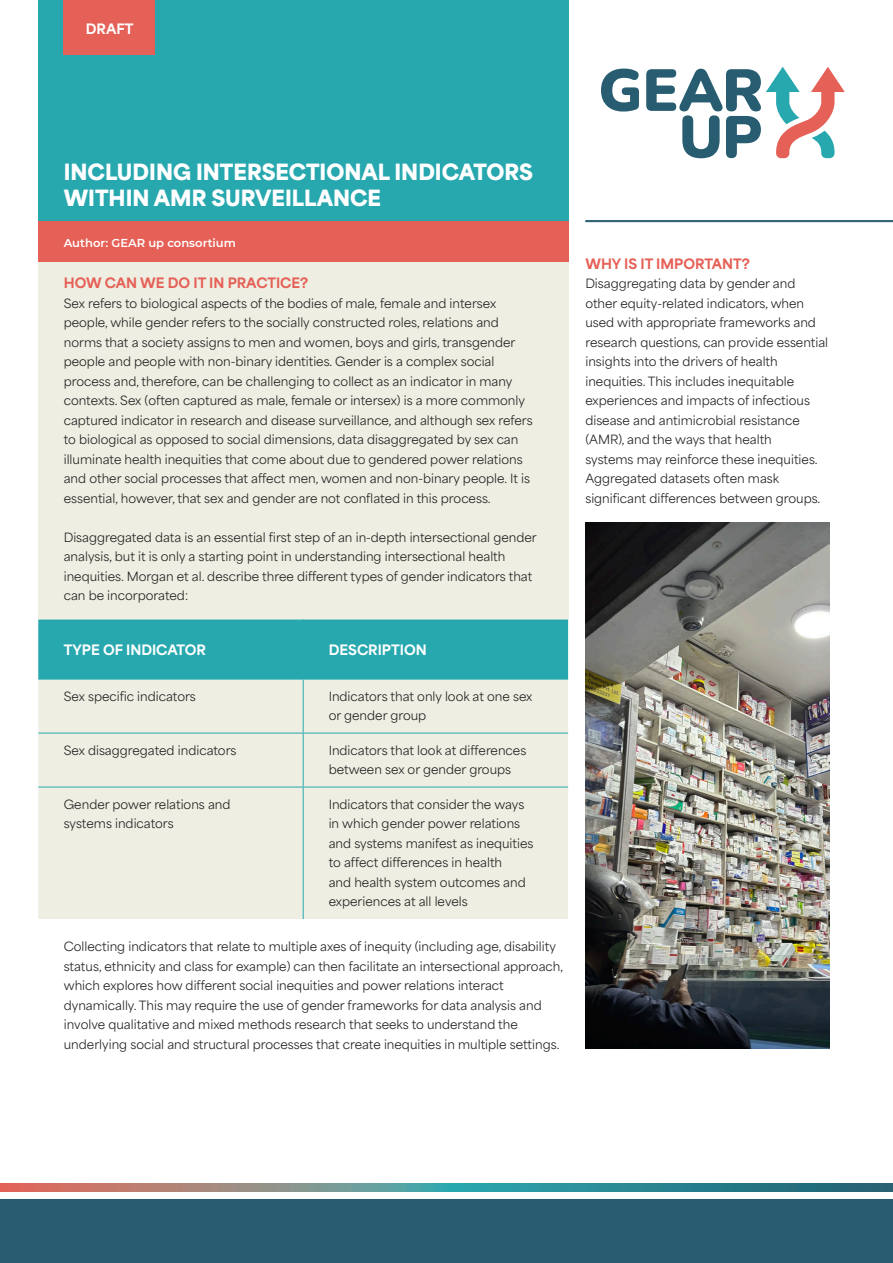
<style>
.page{position:relative;width:893px;height:1263px;background:#fff}
.page>*{position:absolute;margin:0;border:0;box-sizing:border-box;transform-origin:0 0}
.t1{font:900 21px/26.2px "Area Normal";color:#fff}
.A_Head{font:800 13.5px "Area Normal";color:#e56056}
.A_Head-2{font:800 13.5px "Area Normal";color:#fff}
.Body_Copy{font:12px/19.5px "Area Normal";color:#231f20}
.t2{font:600 11.55px "Montserrat";color:#fff}
</style>
<div class="page">
<div style="left:38px;top:0;width:530px;height:221px;background:#27a8af"></div>
<div style="left:0;top:1199px;width:893px;height:64px;background:#285d71"></div>
<svg style="left:0;top:1183px;width:893px;height:9px;background:#618688"></svg>
<svg style="left:601px;top:69px;width:38px;height:43px"></svg>
<svg style="left:646px;top:67px;width:199px;height:91px"></svg>
<hr style="left:585px;top:220px;width:308px;height:1px;background:#285d71">
<hr style="left:585px;top:221px;width:308px;height:1px;background:#285d71">
<div style="left:38px;top:262px;width:530px;height:358px;background:#efeee3"></div>
<div style="left:38px;top:620px;width:530px;height:59px;background:#27a8af"></div>
<div style="left:38px;top:680px;width:530px;height:239px;background:#efeee3"></div>
<hr style="left:303px;top:620px;width:1px;height:59px;background:#27a8af">
<hr style="left:38px;top:679px;width:265px;height:1px;background:#27a8af">
<hr style="left:303px;top:679px;width:265px;height:1px;background:#27a8af">
<hr style="left:303px;top:679px;width:1px;height:54px;background:#27a8af">
<hr style="left:38px;top:733px;width:265px;height:1px;background:#27a8af">
<hr style="left:303px;top:733px;width:265px;height:1px;background:#27a8af">
<hr style="left:303px;top:733px;width:1px;height:54px;background:#27a8af">
<hr style="left:38px;top:787px;width:265px;height:1px;background:#27a8af">
<hr style="left:303px;top:787px;width:265px;height:1px;background:#27a8af">
<hr style="left:303px;top:787px;width:1px;height:132px;background:#27a8af">
<img style="left:585px;top:522px;width:244px;height:527px">
<div style="left:64px;top:0;width:91px;height:54px;background:#e56056"></div>
<div style="left:38px;top:221px;width:530px;height:41px;background:#e56056"></div>
<p class="A_Head-2" style="left:86px;top:17px;width:49px">DRAFT</p>
<p class="t1" style="left:64px;top:157px;width:471px">INCLUDING INTERSECTIONAL INDICATORS<br>WITHIN AMR SURVEILLANCE</p>
<p class="t2" style="left:64px;top:235px;width:174px">Author: GEAR up consortium</p>
<p class="A_Head" style="left:64px;top:271px;width:246px">HOW CAN WE DO IT IN PRACTICE?</p>
<p class="Body_Copy" style="left:64px;top:292px;width:470px">Sex refers to biological aspects of the bodies of male, female and intersex people, while gender refers to the socially constructed roles, relations and norms that a society assigns to men and women, boys and girls, transgender people and people with non-binary identities. Gender is a complex social process and, therefore, can be challenging to collect as an indicator in many contexts. Sex (often captured as male, female or intersex) is a more commonly captured indicator in research and disease surveillance, and although sex refers to biological as opposed to social dimensions, data disaggregated by sex can illuminate health inequities that come about due to gendered power relations and other social processes that affect men, women and non-binary people. It is essential, however, that sex and gender are not conflated in this process.</p>
<p class="Body_Copy" style="left:64px;top:526px;width:474px">Disaggregated data is an essential first step of an in-depth intersectional gender analysis, but it is only a starting point in understanding intersectional health inequities. Morgan et al. describe three different types of gender indicators that can be incorporated:</p>
<p class="A_Head-2" style="left:64px;top:637px;width:144px">TYPE OF INDICATOR</p>
<p class="A_Head-2" style="left:329px;top:637px;width:100px">DESCRIPTION</p>
<p class="Body_Copy" style="left:64px;top:685px;width:134px">Sex specific indicators</p>
<p class="Body_Copy" style="left:329px;top:685px;width:205px">Indicators that only look at one sex or gender group</p>
<p class="Body_Copy" style="left:64px;top:739px;width:174px">Sex disaggregated indicators</p>
<p class="Body_Copy" style="left:329px;top:739px;width:199px">Indicators that look at differences between sex or gender groups</p>
<p class="Body_Copy" style="left:64px;top:793px;width:168px">Gender power relations and systems indicators</p>
<p class="Body_Copy" style="left:329px;top:793px;width:206px">Indicators that consider the ways in which gender power relations and systems manifest as inequities to affect differences in health<br>and health system outcomes and experiences at all levels</p>
<p class="Body_Copy" style="left:64px;top:935px;width:501px">Collecting indicators that relate to multiple axes of inequity (including age, disability status, ethnicity and class for example) can then facilitate an intersectional approach, which explores how different social inequities and power relations interact dynamically. This may require the use of gender frameworks for data analysis and involve qualitative and mixed methods research that seeks to understand the underlying social and structural processes that create inequities in multiple settings.</p>
<p class="A_Head" style="left:585px;top:251px;width:166px">WHY IS IT IMPORTANT?</p>
<p class="Body_Copy" style="left:585px;top:272px;width:244px">Disaggregating data by gender and other equity-related indicators, when used with appropriate frameworks and research questions, can provide essential insights into the drivers of health inequities. This includes inequitable experiences and impacts of infectious disease and antimicrobial resistance (AMR), and the ways that health<br>systems may reinforce these inequities.<br>Aggregated datasets often mask significant differences between groups.</p>
</div>
